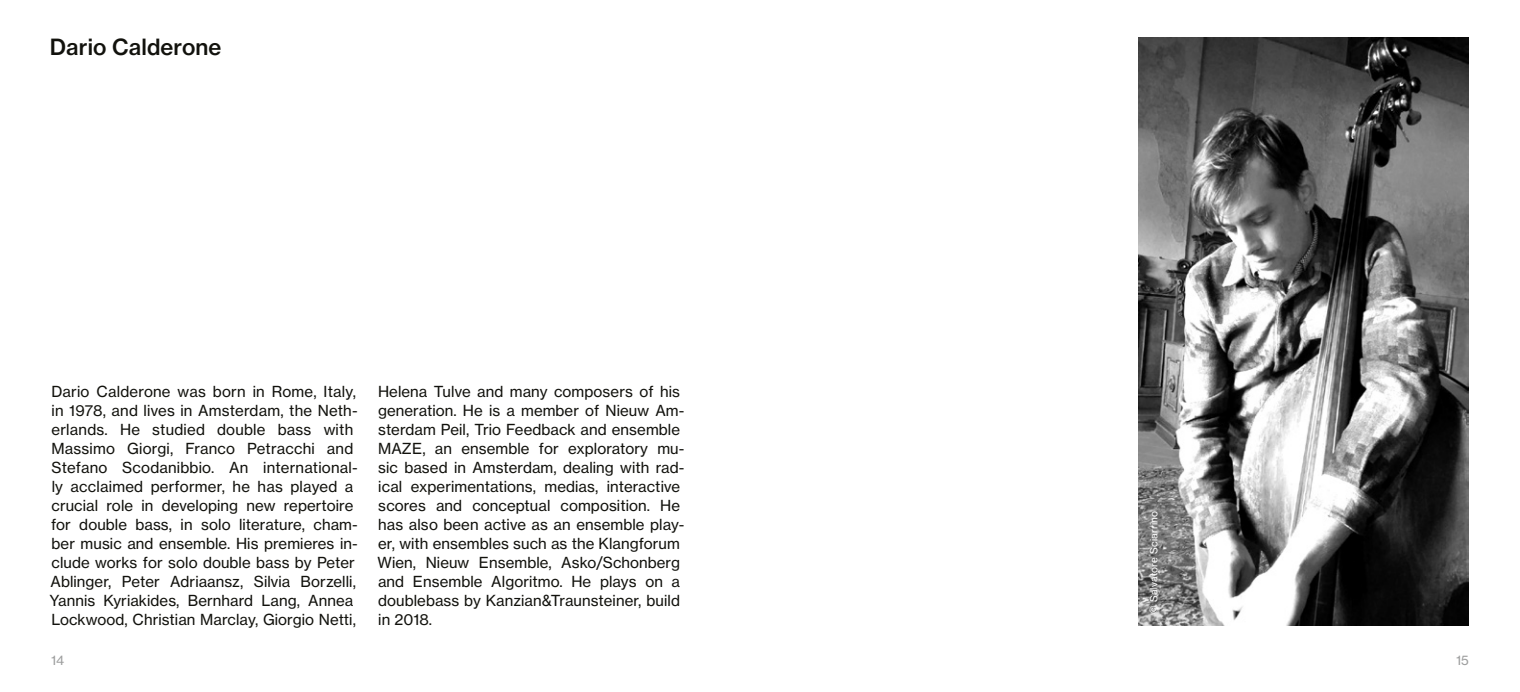
<style>
.page{position:relative;width:1520px;height:692px;background:#fff}
.page>*{position:absolute;margin:0;border:0;box-sizing:border-box;transform-origin:0 0}
.head_fließtext{font:22px "N Haas Grotesk TX Pro 65 Md";letter-spacing:.005em;color:#12120d}
.fließtext_englisch{font:15px/19px "N Haas Grotesk TX Pro 55 Rg";letter-spacing:.005em;color:#12120d}
.t1{font:13px "N Haas Grotesk TX Pro 55 Rg";color:#9d9e9e}
.credits{font:10px "N Haas Grotesk TX Pro 55 Rg";letter-spacing:.02em;color:#fff}
</style>
<div class="page">
<img style="left:1138px;top:38px;width:330px;height:587px">
<p class="head_fließtext" style="left:50px;top:33px;width:173px">Dario Calderone</p>
<p class="fließtext_englisch" style="left:49px;top:382px;width:310px">Dario Calderone was born in Rome, Italy, in 1978, and lives in Amsterdam, the Neth&shy;erlands. He studied double bass with Massimo Giorgi, Franco Petracchi and Stefano Scodanibbio. An international&shy;ly acclaimed performer, he has played a crucial role in developing new repertoire for double bass, in solo literature, cham&shy;ber music and ensemble. His premieres in&shy;clude works for solo double bass by Peter Ablinger, Peter Adriaansz, Silvia Borzelli, Yannis Kyriakides, Bernhard Lang, Annea Lockwood, Christian Marclay, Giorgio Netti,</p>
<p class="fließtext_englisch" style="left:377px;top:382px;width:308px">Helena Tulve and many composers of his generation. He is a member of Nieuw Am&shy;sterdam Peil, Trio Feedback and ensemble MAZE, an ensemble for exploratory mu&shy;sic based in Amsterdam, dealing with rad&shy;ical experimentations, medias, interactive scores and conceptual composition. He has also been active as an ensemble play&shy;er, with ensembles such as the Klangforum Wien, Nieuw Ensemble, Asko/Schonberg and Ensemble Algoritmo. He plays on a doublebass by Kanzian&amp;Traunsteiner, build in 2018.</p>
<p class="credits" style="left:1147px;top:614px;width:105px;rotate:-90deg">© Salvatore Sciarrino</p>
<p class="t1" style="left:51px;top:652px;width:15px">14</p>
<p class="t1" style="left:1456px;top:652px;width:14px">15</p>
</div>
